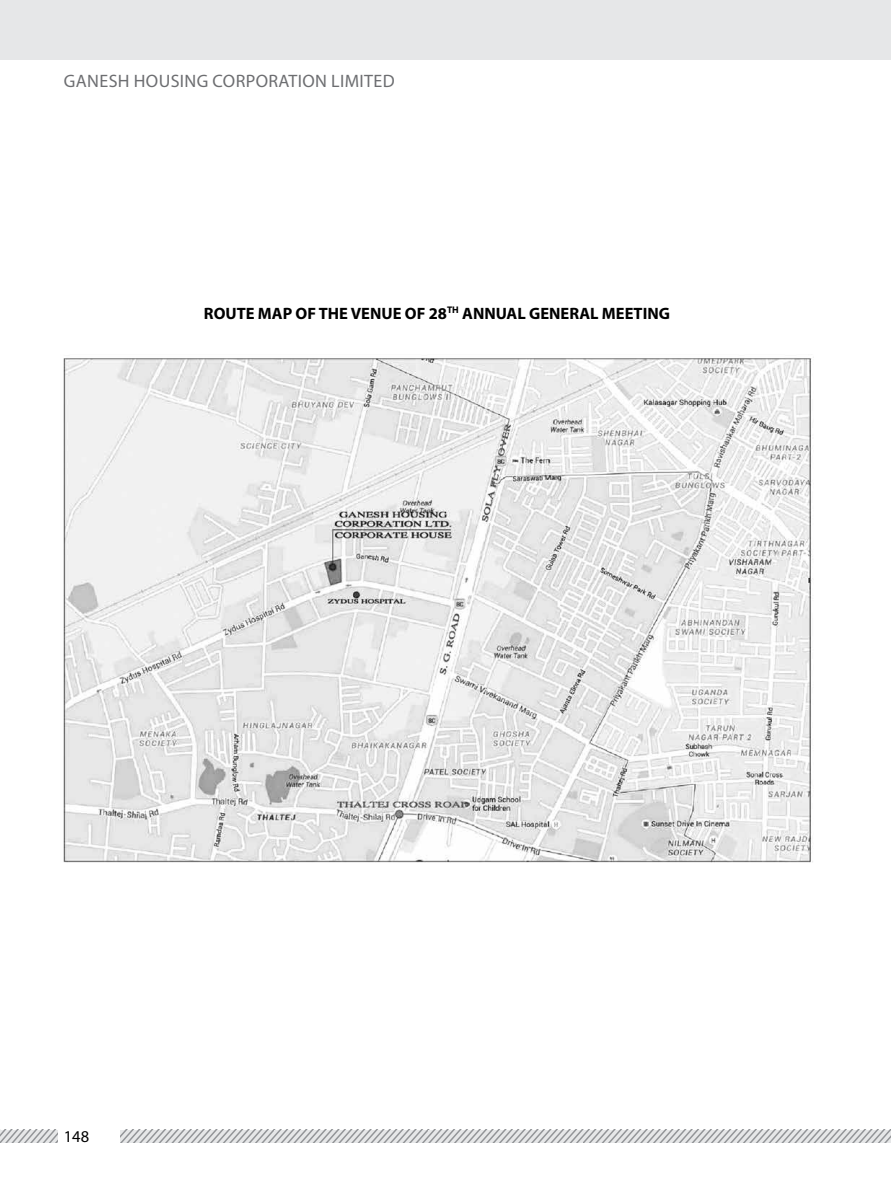
<style>
.page{position:relative;width:891px;height:1178px;background:#fff}
.page>*{position:absolute;margin:0;border:0;box-sizing:border-box;transform-origin:0 0}
.t1{font:18px "Myriad Pro";letter-spacing:.02em;color:#6d6e71}
.t2{font:700 16.5px "Myriad Pro";color:#000}
.t3{font:16.5px "Myriad Pro";color:#000}
</style>
<div class="page">
<div style="left:0;top:0;width:891px;height:60px;background:#e6e7e8"></div>
<svg style="left:0;top:1129px;width:58px;height:12px"></svg>
<svg style="left:121px;top:1129px;width:770px;height:12px;background:#cdced0"></svg>
<img style="left:63px;top:357px;width:751px;height:505px">
<p class="t1" style="left:64px;top:70px;width:332px">GANESH HOUSING CORPORATION LIMITED</p>
<p class="t2" style="left:204px;top:302px;width:468px">ROUTE MAP OF THE VENUE OF 28<sup>TH</sup> ANNUAL GENERAL MEETING</p>
<p class="t3" style="left:64px;top:1126px;width:27px">148</p>
</div>
